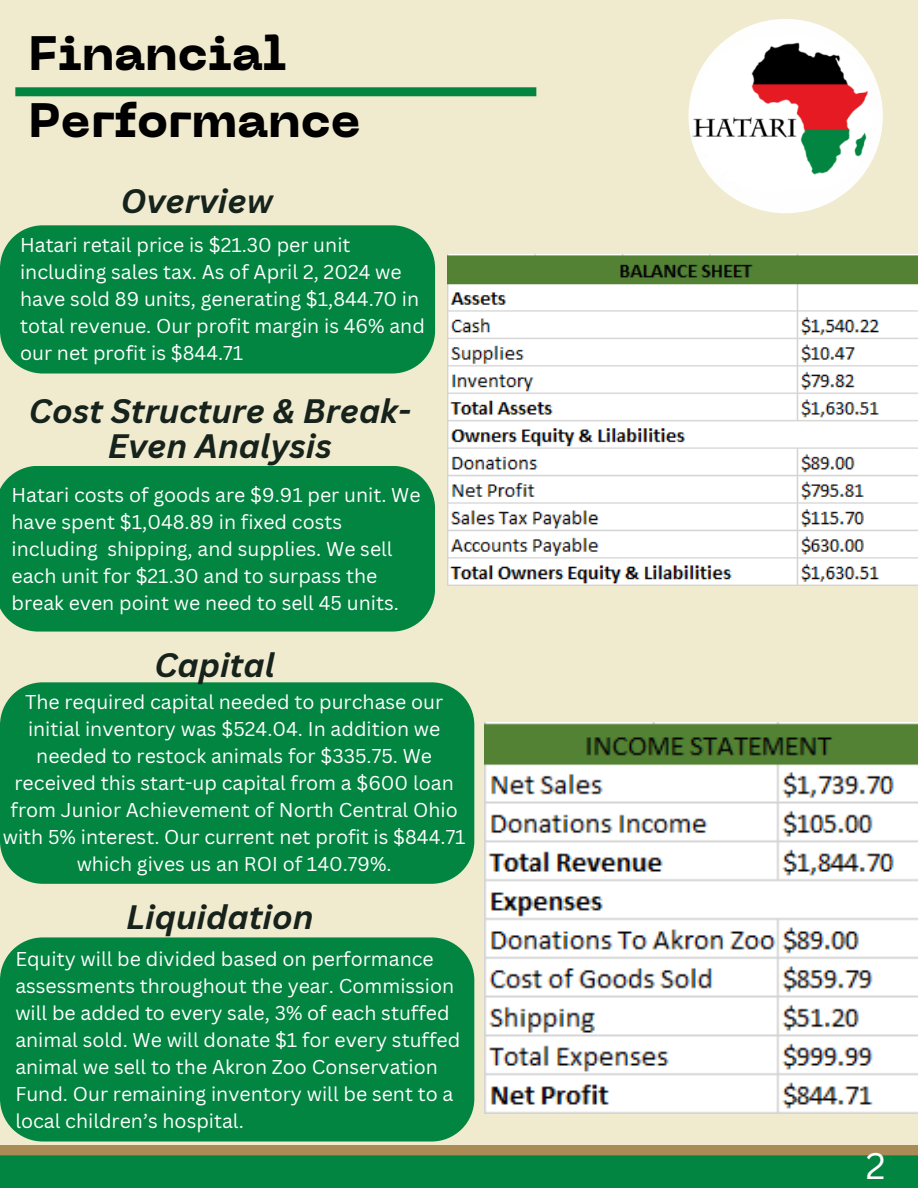
<style>
.page{position:relative;width:918px;height:1188px;background:#f0ebce}
.page>*{position:absolute;margin:0;border:0;box-sizing:border-box;transform-origin:0 0}
.t1{font:800 48px/66.3px "PP Neue Machina";color:#000}
.t2{font:36px "Canva Sans";color:#fff}
.t3{font:italic 700 33px/34.8px "Canva Sans";color:#16221c;text-align:center}
.t4{font:19.5px/27px "Canva Sans";color:#fff}
</style>
<div class="page">
<img style="left:688px;top:19px;width:195px;height:194px;border-radius:50%">
<div style="left:15px;top:87px;width:521px;height:9px;background:#028541"></div>
<div style="left:0;top:937px;width:474px;height:205px;background:#028541"></div>
<svg style="left:0;top:1145px;width:918px;height:43px"></svg>
<div style="left:0;top:466px;width:435px;height:166px;background:#028541"></div>
<div style="left:0;top:682px;width:474px;height:202px;background:#028541"></div>
<div style="left:0;top:225px;width:435px;height:149px;background:#028541"></div>
<img style="left:447px;top:255px;width:471px;height:330px">
<img style="left:484px;top:722px;width:434px;height:392px">
<h1 class="t1" style="left:29px;top:25px;width:334px">Financial<br>Performance</h1>
<p class="t3" style="left:121px;top:182px;width:153px">Overview</p>
<p class="t4" style="left:20px;top:231px;width:406px">Hatari retail price is $21.30 per unit including sales tax. As of April 2, 2024 we have sold 89 units, generating $1,844.70 in total revenue. Our profit margin is 46% and our net profit is $844.71</p>
<h2 class="t3" style="left:29px;top:393px;width:383px">Cost Structure &amp; Break-<br>Even Analysis</h2>
<p class="t4" style="left:12px;top:481px;width:411px">Hatari costs of goods are $9.91 per unit. We have spent $1,048.89 in fixed costs including shipping, and supplies. We sell each unit for $21.30 and to surpass the break even point we need to sell 45 units.</p>
<p class="t3" style="left:154px;top:646px;width:122px">Capital</p>
<p class="t4" style="left:3px;top:688px;width:464px;text-align:center">The required capital needed to purchase our initial inventory was $524.04. In addition we needed to restock animals for $335.75. We received this start-up capital from a $600 loan from Junior Achievement of North Central Ohio with 5% interest. Our current net profit is $844.71 which gives us an ROI of 140.79%.</p>
<h2 class="t3" style="left:126px;top:899px;width:189px">Liquidation</h2>
<p class="t4" style="left:15px;top:945px;width:446px">Equity will be divided based on performance assessments throughout the year. Commission will be added to every sale, 3% of each stuffed animal sold. We will donate $1 for every stuffed animal we sell to the Akron Zoo Conservation Fund. Our remaining inventory will be sent to a local children’s hospital.</p>
<p class="t2" style="left:866px;top:1141px;width:21px">2</p>
</div>
